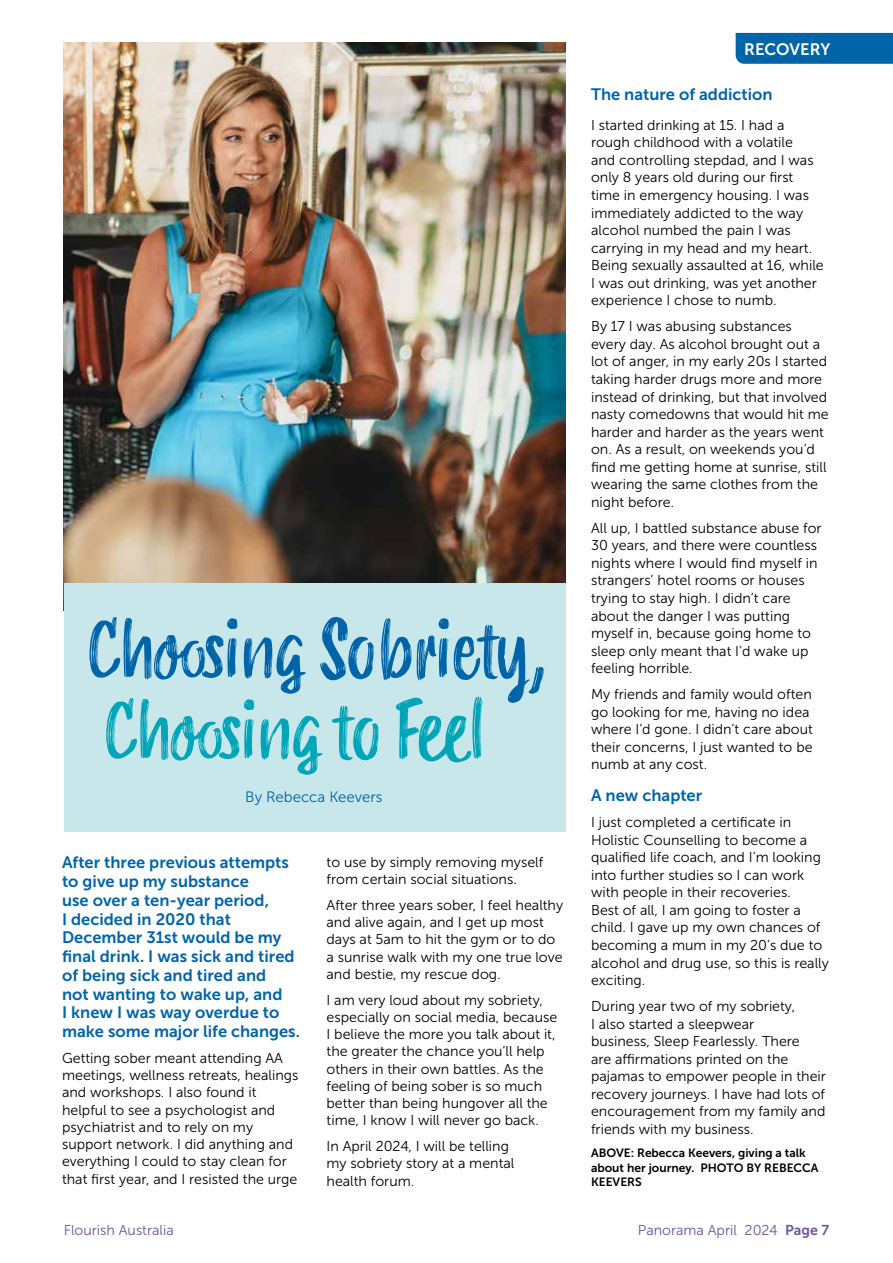
<style>
.page{position:relative;width:893px;height:1263px;background:#fff}
.page>*{position:absolute;margin:0;border:0;box-sizing:border-box;transform-origin:0 0}
.t1{font:79.5px "Smoothy";letter-spacing:-.04em;color:#0064a8}
.t2{font:79.5px "Smoothy";letter-spacing:-.04em;color:#00a5b8}
.t3{font:16.5px/18.8px "Museo Sans 700";color:#0064a8}
.t4{font:16.5px "Museo Sans 700";letter-spacing:-.005em;color:#fff}
.t5{font:15px "Museo Sans 300";color:#0064a8}
.t6{font:14.25px/17.5px "Museo Sans 300";color:#000}
.t7{font:14.25px "Museo Sans 300";color:#6c54a3}
.t8{font:12px/14.7px "Museo Sans 700";color:#000}
.s1{font-family:"Museo Sans 700"}
</style>
<div class="page">
<img style="left:64px;top:43px;width:502px;height:540px">
<div style="left:64px;top:583px;width:502px;height:248px;background:#c7e7eb"></div>
<div style="left:736px;top:33px;width:157px;height:31px;background:#0064a8"></div>
<h1 class="t1" style="left:85px;top:591px;width:466px">Choosing Sobriety,</h1>
<h1 class="t2" style="left:102px;top:672px;width:385px">Choosing to Feel</h1>
<p class="t5" style="left:245px;top:789px;width:139px">By Rebecca Keevers</p>
<p class="t3" style="left:62px;top:853px;width:239px">After three previous attempts to give up my substance<br>use over a ten-year period,<br>I decided in 2020 that<br>December 31st would be my final drink. I was sick and tired of being sick and tired and<br>not wanting to wake up, and<br>I knew I was way overdue to make some major life changes.</p>
<p class="t6" style="left:62px;top:1049px;width:238px">Getting sober meant attending AA meetings, wellness retreats, healings and workshops. I also found it helpful to see a psychologist and psychiatrist and to rely on my support network. I did anything and everything I could to stay clean for that first year, and I resisted the urge</p>
<p class="t6" style="left:327px;top:853px;width:218px">to use by simply removing myself from certain social situations.</p>
<p class="t6" style="left:327px;top:896px;width:238px">After three years sober, I feel healthy and alive again, and I get up most days at 5am to hit the gym or to do a sunrise walk with my one true love and bestie, my rescue dog.</p>
<p class="t6" style="left:327px;top:991px;width:232px">I am very loud about my sobriety, especially on social media, because I believe the more you talk about it, the greater the chance you’ll help others in their own battles. As the feeling of being sober is so much better than being hungover all the time, I know I will never go back.</p>
<p class="t6" style="left:327px;top:1138px;width:189px">In April 2024, I will be telling my sobriety story at a mental health forum.</p>
<p class="t4" style="left:744px;top:40px;width:88px">RECOVERY</p>
<p class="t3" style="left:591px;top:84px;width:183px">The nature of addiction</p>
<p class="t6" style="left:591px;top:116px;width:234px">I started drinking at 15. I had a rough childhood with a volatile<br>and controlling stepdad, and I was only 8 years old during our first time in emergency housing. I was immediately addicted to the way alcohol numbed the pain I was carrying in my head and my heart.<br>Being sexually assaulted at 16, while<br>I was out drinking, was yet another experience I chose to numb.</p>
<p class="t6" style="left:591px;top:318px;width:239px">By 17 I was abusing substances every day. As alcohol brought out a lot of anger, in my early 20s I started taking harder drugs more and more instead of drinking, but that involved nasty comedowns that would hit me harder and harder as the years went on. As a result, on weekends you’d find me getting home at sunrise, still wearing the same clothes from the night before.</p>
<p class="t6" style="left:591px;top:519px;width:232px">All up, I battled substance abuse for<br>30 years, and there were countless nights where I would find myself in strangers’ hotel rooms or houses trying to stay high. I didn’t care about the danger I was putting myself in, because going home to sleep only meant that I’d wake up feeling horrible.</p>
<p class="t6" style="left:591px;top:686px;width:223px">My friends and family would often go looking for me, having no idea where I’d gone. I didn’t care about their concerns, I just wanted to be numb at any cost.</p>
<p class="t3" style="left:591px;top:786px;width:113px">A new chapter</p>
<p class="t6" style="left:591px;top:813px;width:239px">I just completed a certificate in<br>Holistic Counselling to become a qualified life coach, and I’m looking into further studies so I can work with people in their recoveries.<br>Best of all, I am going to foster a child. I gave up my own chances of becoming a mum in my 20’s due to alcohol and drug use, so this is really exciting.</p>
<p class="t6" style="left:591px;top:997px;width:236px">During year two of my sobriety,<br>I also started a sleepwear<br>business, Sleep Fearlessly. There<br>are affirmations printed on the pajamas to empower people in their recovery journeys. I have had lots of encouragement from my family and friends with my business.</p>
<p class="t8" style="left:591px;top:1145px;width:229px">ABOVE: Rebecca Keevers, giving a talk about her journey. PHOTO BY REBECCA<br>KEEVERS</p>
<p class="t7" style="left:64px;top:1223px;width:112px">Flourish Australia</p>
<p class="t7" style="left:638px;top:1223px;width:193px">Panorama April 2024 <span class="s1">Page 7</span></p>
</div>
